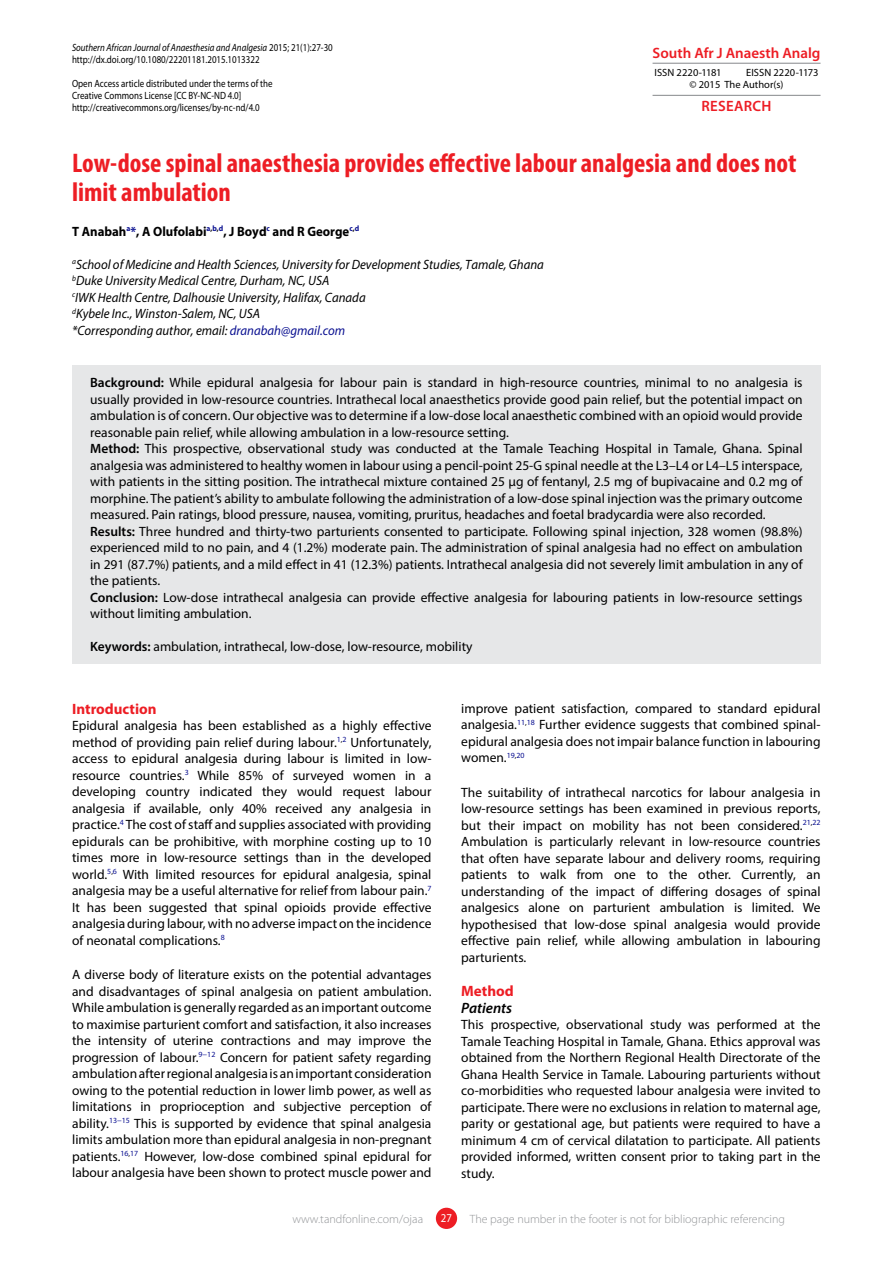
<style>
.page{position:relative;width:893px;height:1263px;background:#fff}
.page>*{position:absolute;margin:0;border:0;box-sizing:border-box;transform-origin:0 0}
.t1{font:700 condensed 27px/28.5px "Myriad Pro";color:#ed1d24}
.t2{font:600 15px "Myriad Pro";color:#ed1d24}
.t3{font:700 15px "Myriad Pro";color:#ed1d24}
.t4{font:italic 600 15px "Myriad Pro";color:#000}
.t5{font:13.5px/16.5px "Myriad Pro";color:#000;text-align:justify}
.t6{font:italic 13.5px/16.5px "Myriad Pro";color:#000;scale:.95 1}
.t7{font:700 13.5px "Myriad Pro";color:#000;scale:.95 1}
.t8{font:300 12px "Myriad Pro";color:#939598}
.t9{font:12px "Myriad Pro";color:#fff;scale:.9 1}
.t10{font:10.5px/12.6px "Myriad Pro";color:#000}
.t11{font:10.5px/12px "Myriad Pro";color:#000;scale:.85 1}
.s1{font-style:italic}
.s2{color:#090f90}
.s3{font-weight:600}
</style>
<div class="page">
<div style="left:436px;top:1208px;width:21px;height:21px;background:#ed1d24;border-radius:50%"></div>
<hr style="left:652px;top:63px;width:168px;height:1px;background:#939598">
<hr style="left:652px;top:95px;width:168px;height:1px;background:#939598">
<div style="left:72px;top:365px;width:749px;height:298px;background:#e6e7e8"></div>
<p class="t11" style="left:80px;top:41px;width:299px"><span class="s1">uthern African Journal of Anaesthesia and An lgesia</span> 2015; 21(1):27-30 tp:/ dx.doi.org/10. 080/22201181.2015.1013322</p>
<p class="t11" style="left:72px;top:77px;width:237px;text-indent:11px">en Ac ess article distributed under the terms of the<br>Creative Commons License [CC BY-NC-ND 4.0] http://creativecommons.org/licenses/by-nc-nd/4.0</p>
<p class="t10" style="left:72px;top:41px;width:294px"><span class="s1">Southern African Journal of Anaesthesia and Analgesia</span> 2015; 1(1):1–4 http://dx.doi.org/10.1080/22201181.2015.1013322</p>
<p class="t10" style="left:72px;top:77px;width:237px">Open Access article distributed under the terms of the<br>Creative Commons License [CC BY-NC-ND 4.0] http://creativecommons.org/licenses/by-nc-nd/4.0</p>
<h1 class="t1" style="left:72px;top:148px;width:726px">Low-dose spinal anaesthesia provides effective labour analgesia and does not limit ambulation</h1>
<p class="t7" style="left:72px;top:223px;width:304px">T Anabah<sup>a</sup><span class="s2">*</span>, A Olufolabi<sup>a</sup><sup>,</sup><sup>b</sup><sup>,</sup><sup>d</sup>, J Boyd<sup>c</sup> and R George<sup>c</sup><sup>,</sup><sup>d</sup></p>
<p class="t6" style="left:72px;top:256px;width:498px"><sup>a</sup>School of Medicine and Health Sciences, University for Development Studies, Tamale, Ghana <sup>b</sup>Duke University Medical Centre, Durham, NC, USA<br><sup>c</sup>IWK Health Centre, Dalhousie University, Halifax, Canada<br><sup>d</sup>Kybele Inc., Winston-Salem, NC, USA<br>*Corresponding author, email: <span class="s2">dranabah@gmail.com</span></p>
<p class="t5" style="left:90px;top:374px;width:714px;text-align:left"><span class="s3">Background:</span> While epidural analgesia for labour pain is standard in high-resource countries, minimal to no analgesia is usually provided in low-resource countries. Intrathecal local anaesthetics provide good pain relief, but the potential impact on ambulation is of concern. Our objective was to determine if a low-dose local anaesthetic combined with an opioid would provide reasonable pain relief, while allowing ambulation in a low-resource setting.<br><span class="s3">Method:</span> This prospective, observational study was conducted at the Tamale Teaching Hospital in Tamale, Ghana. Spinal analgesia was administered to healthy women in labour using a pencil-point 25-G spinal needle at the L3–L4 or L4–L5 interspace, with patients in the sitting position. The intrathecal mixture contained 25 μg of fentanyl, 2.5 mg of bupivacaine and 0.2 mg of morphine. The patient’s ability to ambulate following the administration of a low-dose spinal injection was the primary outcome measured. Pain ratings, blood pressure, nausea, vomiting, pruritus, headaches and foetal bradycardia were also recorded.<br><span class="s3">Results:</span> Three hundred and thirty-two parturients consented to participate. Following spinal injection, 328 women (98.8%) experienced mild to no pain, and 4 (1.2%) moderate pain. The administration of spinal analgesia had no effect on ambulation in 291 (87.7%) patients, and a mild effect in 41 (12.3%) patients. Intrathecal analgesia did not severely limit ambulation in any of the patients.<br><span class="s3">Conclusion:</span> Low-dose intrathecal analgesia can provide effective analgesia for labouring patients in low-resource settings without limiting ambulation.</p>
<p class="t5" style="left:90px;top:638px;width:384px"><span class="s3">Keywords:</span> ambulation, intrathecal, low-dose, low-resource, mobility</p>
<p class="t2" style="left:652px;top:45px;width:169px">South Afr J Anaesth Analg</p>
<p class="t10" style="left:654px;top:67px;width:21px">I SN</p>
<p class="t10" style="left:688px;top:67px;width:36px">20- 181</p>
<p class="t2" style="left:649px;top:44px;width:170px">South Afr J Anaesth Analg</p>
<p class="t10" style="left:649px;top:66px;width:70px">ISSN 2220-1181</p>
<p class="t10" style="left:701px;top:66px;width:118px;text-indent:43px">EISSN 2220-1173 © 2015 The Author(s)</p>
<p class="t2" style="left:700px;top:96px;width:70px">RESEARCH</p>
<p class="t10" style="left:689px;top:67px;width:131px;line-height:12px;text-indent:57px">EISSN 2220-1173 © 2015 The Author(s)</p>
<p class="t2" style="left:718px;top:98px;width:10px">sear</p>
<p class="t2" style="left:753px;top:98px;width:21px">ch</p>
<p class="t3" style="left:72px;top:699px;width:86px">Introduction</p>
<p class="t5" style="left:72px;top:717px;width:361px">Epidural analgesia has been established as a highly effective method of providing pain relief during labour.<sup>1</sup><sup>,</sup><sup>2</sup> Unfortunately, access to epidural analgesia during labour is limited in low&shy;resource countries.<sup>3</sup> While 85% of surveyed women in a developing country indicated they would request labour analgesia if available, only 40% received any analgesia in practice.<sup>4</sup> The cost of staff and supplies associated with providing epidurals can be prohibitive, with morphine costing up to 10 times more in low-resource settings than in the developed world.<sup>5</sup><sup>,</sup><sup>6</sup> With limited resources for epidural analgesia, spinal analgesia may be a useful alternative for relief from labour pain.<sup>7<br></sup>It has been suggested that spinal opioids provide effective analgesia during labour, with no adverse impact on the incidence of neonatal complications.<sup>8</sup></p>
<p class="t5" style="left:72px;top:966px;width:361px">A diverse body of literature exists on the potential advantages and disadvantages of spinal analgesia on patient ambulation.<br>While ambulation is generally regarded as an important outcome to maximise parturient comfort and satisfaction, it also increases the intensity of uterine contractions and may improve the progression of labour.<sup>9−12</sup> Concern for patient safety regarding ambulation after regional analgesia is an important consideration owing to the potential reduction in lower limb power, as well as limitations in proprioception and subjective perception of ability.<sup>13−15</sup> This is supported by evidence that spinal analgesia limits ambulation more than epidural analgesia in non-pregnant patients.<sup>16</sup><sup>,</sup><sup>17</sup> However, low-dose combined spinal epidural for labour analgesia have been shown to protect muscle power and</p>
<p class="t5" style="left:461px;top:700px;width:361px">improve patient satisfaction, compared to standard epidural analgesia.<sup>11</sup><sup>,</sup><sup>18</sup> Further evidence suggests that combined spinal&shy;epidural analgesia does not impair balance function in labouring women.<sup>19</sup><sup>,</sup><sup>20</sup></p>
<p class="t5" style="left:461px;top:784px;width:361px">The suitability of intrathecal narcotics for labour analgesia in low-resource settings has been examined in previous reports, but their impact on mobility has not been considered.<sup>21</sup><sup>,</sup><sup>22<br></sup>Ambulation is particularly relevant in low-resource countries that often have separate labour and delivery rooms, requiring patients to walk from one to the other. Currently, an understanding of the impact of differing dosages of spinal analgesics alone on parturient ambulation is limited. We hypothesised that low-dose spinal analgesia would provide effective pain relief, while allowing ambulation in labouring parturients.</p>
<p class="t3" style="left:461px;top:981px;width:54px">Method</p>
<p class="t4" style="left:461px;top:998px;width:52px">Patients</p>
<p class="t5" style="left:461px;top:1016px;width:361px">This prospective, observational study was performed at the Tamale Teaching Hospital in Tamale, Ghana. Ethics approval was obtained from the Northern Regional Health Directorate of the Ghana Health Service in Tamale. Labouring parturients without co-morbidities who requested labour analgesia were invited to participate. There were no exclusions in relation to maternal age, parity or gestational age, but patients were required to have a minimum 4 cm of cervical dilatation to participate. All patients provided informed, written consent prior to taking part in the study.</p>
<p class="t8" style="left:292px;top:1213px;width:132px">www.tandfonline.com/ojaa</p>
<p class="t9" style="left:441px;top:1212px;width:14px">27</p>
<p class="t8" style="left:470px;top:1213px;width:317px">The page number in the footer is not for bibliographic referencing</p>
</div>
